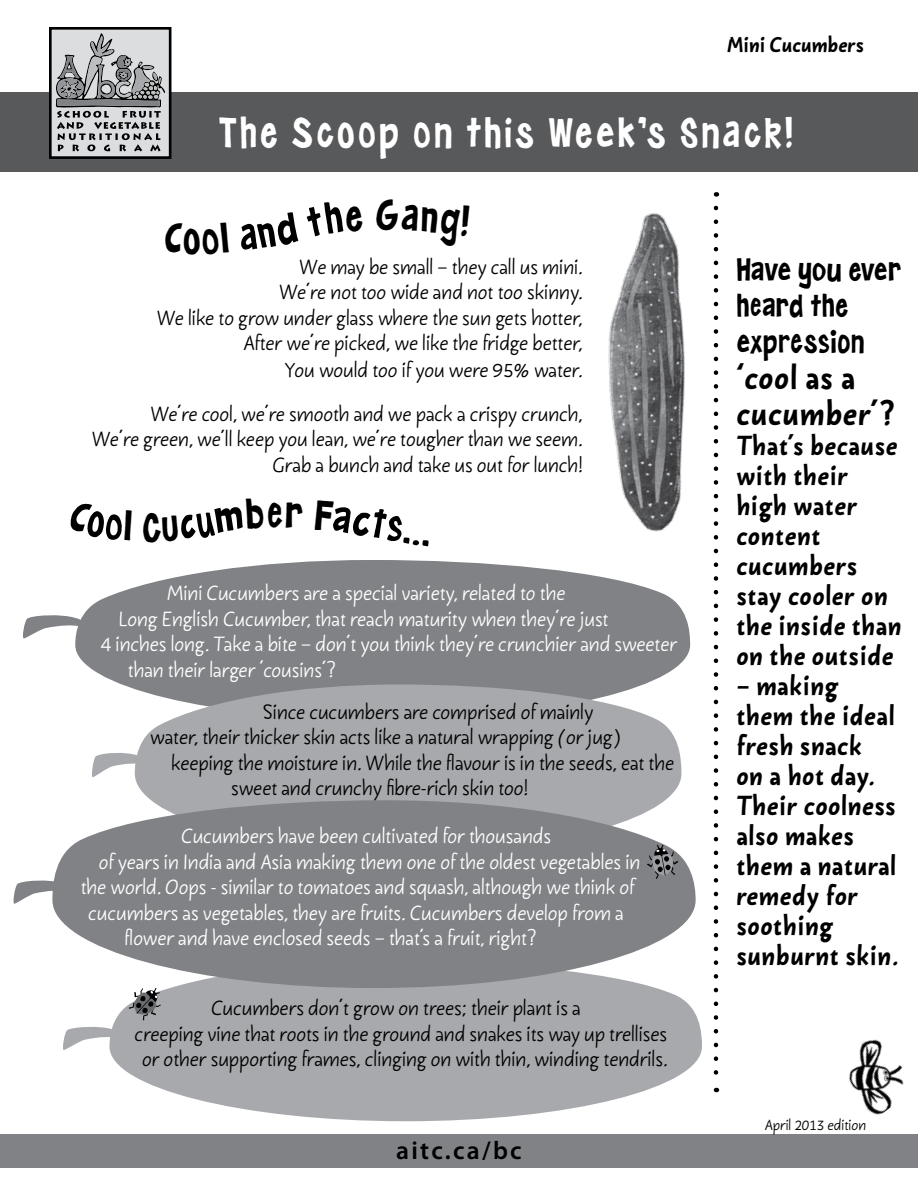
<style>
.page{position:relative;width:918px;height:1188px;background:#fff}
.page>*{position:absolute;margin:0;border:0;box-sizing:border-box;transform-origin:0 0}
.t1{font:45px "Muttonbird Fill";letter-spacing:.05em;color:#fff}
.t2{font:45px "Muttonbird Fill";color:#000}
.t3{font:33px/36px "Muttonbird Fill";color:#000}
.t4{font:600 33px/36px "Dereza";letter-spacing:.02em;color:#000}
.t5{font:600 27px/30px "Dereza";letter-spacing:.02em;color:#000}
.t6{font:600 25.5px "Myriad Pro";letter-spacing:.09em;color:#000}
.t7{font:300 21px/25.5px "Dereza";color:#000;text-align:right}
.t8{font:300 21px "Dereza";color:#fff}
.t9{font:600 21px "Dereza";color:#000}
.t10{font:300 15px "Dereza";color:#000}
</style>
<div class="page">
<div style="left:0;top:1134px;width:918px;height:34px;background:#808285"></div>
<div style="left:0;top:93px;width:918px;height:79px;background:#58595b"></div>
<div style="left:50px;top:28px;width:120px;height:130px;background:#dcddde"></div>
<div style="left:49px;top:27px;width:122px;height:132px;border:3px solid #000"></div>
<svg style="left:56px;top:33px;width:109px;height:118px"></svg>
<svg style="left:110px;top:988px;width:592px;height:133px;fill:#a7a9ac"></svg>
<svg style="left:63px;top:1026px;width:63px;height:24px"></svg>
<svg style="left:75px;top:560px;width:615px;height:129px;fill:#808285"></svg>
<svg style="left:23px;top:615px;width:65px;height:24px"></svg>
<svg style="left:714px;top:550px;width:4px;height:542px"></svg>
<img style="left:608px;top:192px;width:112px;height:358px">
<svg style="left:135px;top:684px;width:546px;height:116px;fill:#a7a9ac"></svg>
<svg style="left:92px;top:752px;width:58px;height:26px"></svg>
<svg style="left:52px;top:800px;width:644px;height:188px;fill:#808285"></svg>
<svg style="left:13px;top:880px;width:61px;height:24px"></svg>
<img style="left:849px;top:1039px;width:55px;height:76px">
<svg style="left:647px;top:844px;width:31px;height:35px"></svg>
<svg style="left:129px;top:988px;width:32px;height:32px"></svg>
<p class="t9" style="left:727px;top:33px;width:138px">Mini Cucumbers</p>
<h1 class="t1" style="left:218px;top:105px;width:577px">The Scoop on this Week’s Snack!</h1>
<p class="t7" style="left:157px;top:255px;width:427px">We may be small – they call us mini.<br>We’re not too wide and not too skinny.<br>We like to grow under glass where the sun gets hotter, After we’re picked, we like the fridge better,<br>You would too if you were 95% water.</p>
<p class="t7" style="left:92px;top:403px;width:492px">We’re cool, we’re smooth and we pack a crispy crunch,<br>We’re green, we’ll keep you lean, we’re tougher than we seem.<br>Grab a bunch and take us out for lunch!</p>
<h1 class="t2" style="left:357px;top:491px;width:63px;rotate:9deg">cts.</h1>
<p class="t8" style="left:167px;top:582px;width:400px">Mini Cucumbers are a special variety, related to the</p>
<p class="t8" style="left:119px;top:607px;width:491px">Long English Cucumber, that reach maturity when they’re just</p>
<p class="t8" style="left:101px;top:633px;width:578px">4 inches long. Take a bite – don’t you think they’re crunchier and sweeter</p>
<p class="t8" style="left:128px;top:658px;width:209px">than their larger ‘cousins’?</p>
<p class="t7" style="left:263px;top:700px;width:332px">Since cucumbers are comprised of mainly</p>
<p class="t7" style="left:150px;top:726px;width:472px">water, their thicker skin acts like a natural wrapping (or jug)</p>
<p class="t7" style="left:171px;top:751px;width:504px">keeping the moisture in. While the flavour is in the seeds, eat the</p>
<p class="t7" style="left:231px;top:777px;width:298px">sweet and crunchy fibre-rich skin too!</p>
<p class="t8" style="left:181px;top:825px;width:371px">Cucumbers have been cultivated for thousands</p>
<p class="t8" style="left:99px;top:850px;width:543px">of years in India and Asia making them one of the oldest vegetables in</p>
<p class="t8" style="left:81px;top:876px;width:555px">the world. Oops - similar to tomatoes and squash, although we think of</p>
<p class="t8" style="left:88px;top:901px;width:537px">cucumbers as vegetables, they are fruits. Cucumbers develop from a</p>
<p class="t8" style="left:124px;top:927px;width:414px">flower and have enclosed seeds – that’s a fruit, right?</p>
<p class="t7" style="left:135px;top:997px;width:534px;text-align:center">Cucumbers don’t grow on trees; their plant is a<br>creeping vine that roots in the ground and snakes its way up trellises or other supporting frames, clinging on with thin, winding tendrils.</p>
<p class="t6" style="left:396px;top:1134px;width:127px">aitc.ca/bc</p>
<h2 class="t3" style="left:736px;top:252px;width:167px">Have you ever heard the expression</h2>
<h2 class="t4" style="left:736px;top:361px;width:160px">‘cool as a cucumber’?</h2>
<p class="t5" style="left:736px;top:432px;width:167px">That’s because with their high water content cucumbers stay cooler on the inside than on the outside</p>
<p class="t5" style="left:736px;top:672px;width:163px">– making them the ideal fresh snack<br>on a hot day.<br>Their coolness also makes them a natural remedy for soothing sunburnt skin.</p>
<p class="t10" style="left:765px;top:1117px;width:103px">April 2013 edition</p>
</div>
